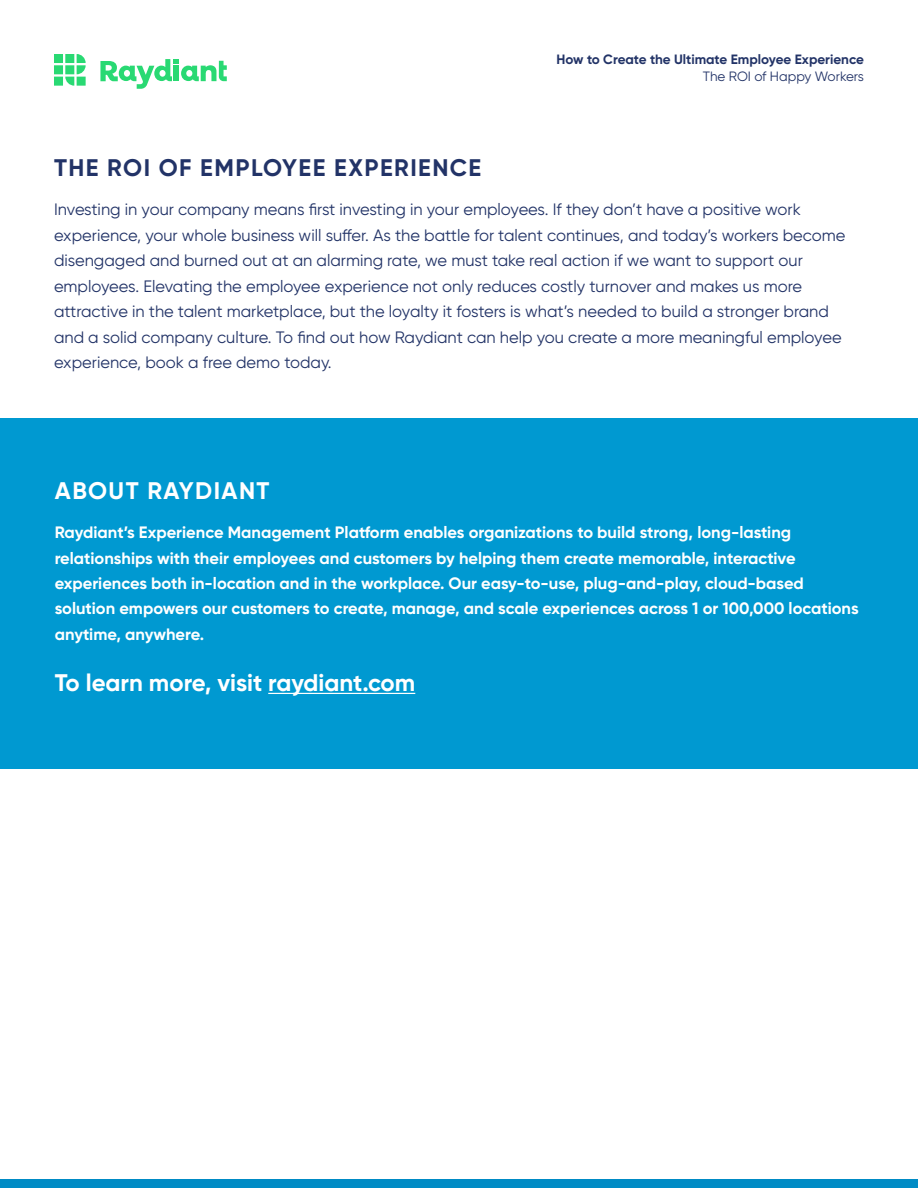
<style>
.page{position:relative;width:918px;height:1188px;background:#fff}
.page>*{position:absolute;margin:0;border:0;box-sizing:border-box;transform-origin:0 0}
.t1{font:700 24px "Gilroy";color:#fff}
.t2{font:700 24px "Gilroy";letter-spacing:.06em;color:#223367}
.t3{font:700 24px "Gilroy";letter-spacing:.06em;color:#fff}
.t4{font:16.5px/25.5px "Gilroy";color:#223367}
.t5{font:700 16.5px/25.5px "Gilroy";color:#fff}
.t6{font:700 13.5px "Gilroy";color:#223367}
.t7{font:13.5px "Gilroy";color:#223367}
</style>
<div class="page">
<svg style="left:100px;top:59px;width:127px;height:30px"></svg>
<div style="left:54px;top:54px;width:9px;height:9px;background:#29d973"></div>
<div style="left:54px;top:65px;width:9px;height:9px;background:#29d973"></div>
<div style="left:54px;top:77px;width:9px;height:9px;background:#29d973"></div>
<svg style="left:65px;top:54px;width:21px;height:32px"></svg>
<div style="left:77px;top:77px;width:9px;height:9px;background:#29d973"></div>
<div style="left:0;top:1179px;width:918px;height:9px;background:#008bc5"></div>
<div style="left:0;top:418px;width:918px;height:352px;background:#0099d1"></div>
<hr style="left:268px;top:693px;width:147px;height:1px;background:#fff">
<p class="t6" style="left:557px;top:51px;width:309px">How to Create the Ultimate Employee Experience</p>
<p class="t7" style="left:703px;top:68px;width:163px">The ROI of Happy Workers</p>
<h1 class="t2" style="left:54px;top:153px;width:429px">THE ROI OF EMPLOYEE EXPERIENCE</h1>
<p class="t4" style="left:54px;top:197px;width:793px">Investing in your company means first investing in your employees. If they don’t have a positive work experience, your whole business will suffer. As the battle for talent continues, and today’s workers become disengaged and burned out at an alarming rate, we must take real action if we want to support our employees. Elevating the employee experience not only reduces costly turnover and makes us more attractive in the talent marketplace, but the loyalty it fosters is what’s needed to build a stronger brand and a solid company culture. To find out how Raydiant can help you create a more meaningful employee experience, book a free demo today.</p>
<h1 class="t3" style="left:55px;top:476px;width:216px">ABOUT RAYDIANT</h1>
<p class="t5" style="left:55px;top:519px;width:806px">Raydiant’s Experience Management Platform enables organizations to build strong, long-lasting relationships with their employees and customers by helping them create memorable, interactive experiences both in-location and in the workplace. Our easy-to-use, plug-and-play, cloud-based solution empowers our customers to create, manage, and scale experiences across 1 or 100,000 locations anytime, anywhere.</p>
<h1 class="t1" style="left:55px;top:668px;width:362px">To learn more, visit raydiant.com</h1>
</div>
